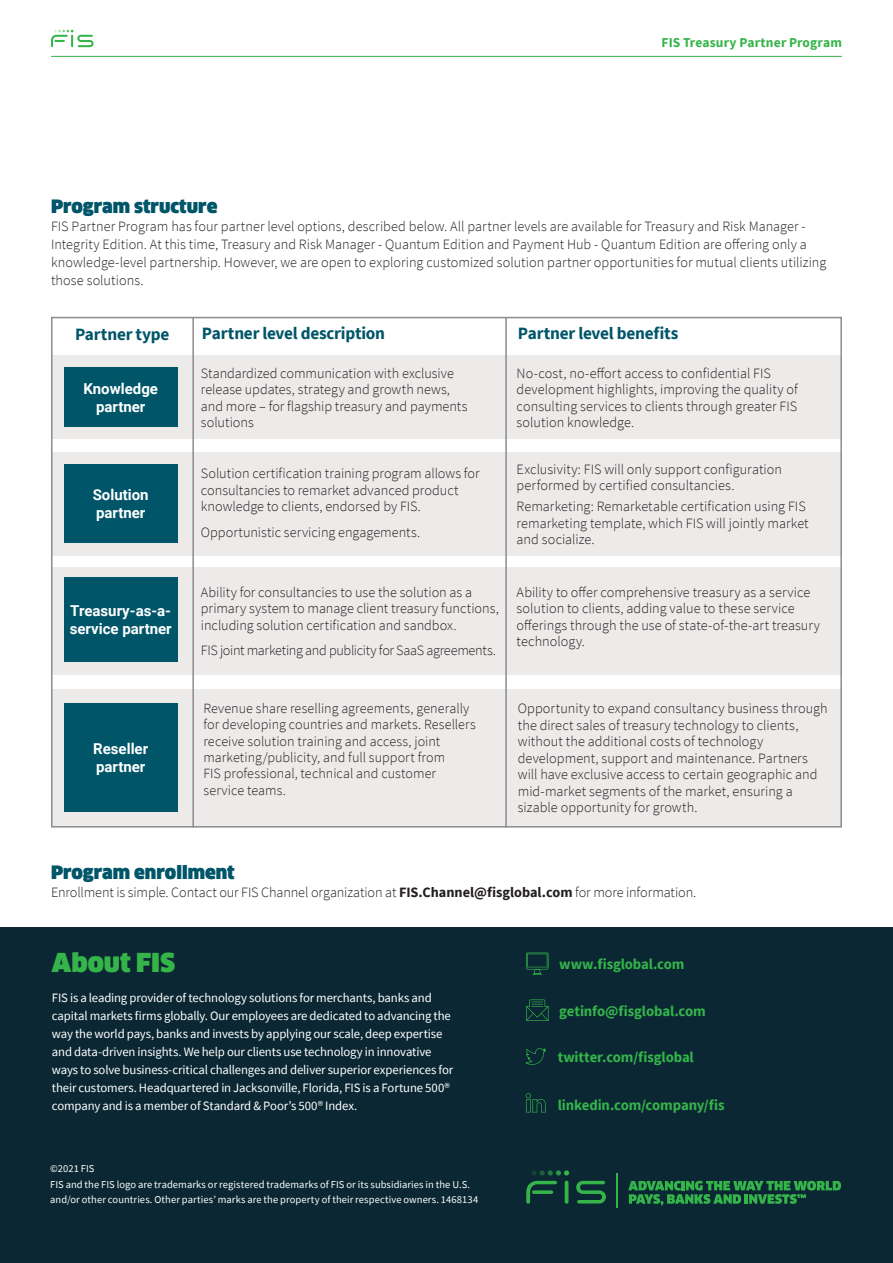
<style>
.page{position:relative;width:893px;height:1263px;background:#fff}
.page>*{position:absolute;margin:0;border:0;box-sizing:border-box;transform-origin:0 0}
.t1{font:900 25.5px "Clan Offc Pro";color:#35b44a}
.t2{font:900 18px "Clan Offc Pro";color:#005569}
.t3{font:700 17.25px "Source Sans Pro";letter-spacing:-.015em;color:#005569}
.t4{font:700 15px/18px "Roboto";color:#fff}
.t5{font:700 14.7px "Source Sans Pro";letter-spacing:-.01em;color:#35b44a}
.t6{font:300 14.25px/16.5px "Source Sans Pro";color:#231f20}
.t7{font:300 14.25px "Source Sans Pro";letter-spacing:-.025em;color:#231f20}
.t8{font:300 14.1px/16.4px "Source Sans Pro";letter-spacing:.005em;color:#231f20}
.t9{font:700 13.5px "Source Sans Pro";letter-spacing:.01em;color:#35b44a}
.t10{font:12.75px/18px "Source Sans Pro";letter-spacing:-.01em;color:#fff}
.t11{font:10.5px/15.5px "Source Sans Pro";letter-spacing:.005em;color:#fff}
.s1{font-weight:700}
</style>
<div class="page">
<hr style="left:51px;top:56px;width:791px;height:1px;background:#35b44a">
<svg style="left:51px;top:30px;width:43px;height:17px"></svg>
<div style="left:51px;top:355px;width:791px;height:84px;background:#ecebea"></div>
<div style="left:51px;top:452px;width:791px;height:103px;background:#ecebea"></div>
<div style="left:51px;top:567px;width:791px;height:107px;background:#ecebea"></div>
<div style="left:51px;top:689px;width:791px;height:137px;background:#ecebea"></div>
<div style="left:64px;top:367px;width:114px;height:60px;background:#005569"></div>
<div style="left:64px;top:464px;width:114px;height:79px;background:#005569"></div>
<div style="left:64px;top:577px;width:114px;height:85px;background:#005569"></div>
<div style="left:64px;top:703px;width:114px;height:108px;background:#005569"></div>
<hr style="left:192px;top:317px;width:2px;height:510px;background:#8c8b8e">
<hr style="left:505px;top:317px;width:2px;height:510px;background:#8c8b8e">
<div style="left:0;top:927px;width:893px;height:336px;background:#0a2733"></div>
<svg style="left:526px;top:952px;width:22px;height:23px"></svg>
<svg style="left:525px;top:1048px;width:21px;height:17px"></svg>
<svg style="left:526px;top:1093px;width:20px;height:19px"></svg>
<svg style="left:526px;top:999px;width:22px;height:22px"></svg>
<svg style="left:576px;top:1181px;width:30px;height:22px"></svg>
<svg style="left:531px;top:1170px;width:38px;height:5px"></svg>
<svg style="left:526px;top:1181px;width:31px;height:23px"></svg>
<svg style="left:532px;top:1190px;width:21px;height:4px"></svg>
<hr style="left:565px;top:1180px;width:3px;height:24px;background:#35b44a;border-radius:2px">
<hr style="left:617px;top:1174px;width:1px;height:34px;background:#35b44a">
<svg style="left:628px;top:1181px;width:213px;height:24px"></svg>
<p class="t9" style="left:662px;top:33px;width:182px">FIS Treasury Partner Program</p>
<p class="t2" style="left:51px;top:196px;width:168px">Program structure</p>
<p class="t6" style="left:51px;top:217px;width:777px;line-height:18px">FIS Partner Program has four partner level options, described below. All partner levels are available for Treasury and Risk Manager - Integrity Edition. At this time, Treasury and Risk Manager - Quantum Edition and Payment Hub - Quantum Edition are offering only a knowledge-level partnership. However, we are open to exploring customized solution partner opportunities for mutual clients utilizing those solutions.</p>
<p class="t3" style="left:75px;top:323px;width:96px">Partner type</p>
<p class="t3" style="left:202px;top:322px;width:185px">Partner level description</p>
<p class="t3" style="left:518px;top:322px;width:162px">Partner level benefits</p>
<p class="t4" style="left:83px;top:379px;width:76px;text-align:center">Knowledge partner</p>
<p class="t4" style="left:93px;top:485px;width:57px">Solution partner</p>
<p class="t4" style="left:70px;top:601px;width:104px">Treasury-as-a&shy;service partner</p>
<p class="t4" style="left:93px;top:739px;width:57px">Reseller partner</p>
<p class="t6" style="left:201px;top:365px;width:268px">Standardized communication with exclusive release updates, strategy and growth news, and more – for flagship treasury and payments solutions</p>
<p class="t6" style="left:201px;top:465px;width:280px">Solution certification training program allows for consultancies to remarket advanced product knowledge to clients, endorsed by FIS.</p>
<p class="t6" style="left:201px;top:524px;width:221px">Opportunistic servicing engagements.</p>
<p class="t6" style="left:201px;top:584px;width:299px">Ability for consultancies to use the solution as a primary system to manage client treasury functions, including solution certification and sandbox.</p>
<p class="t7" style="left:201px;top:642px;width:296px">FIS joint marketing and publicity for SaaS agreements.</p>
<p class="t8" style="left:203px;top:700px;width:274px">Revenue share reselling agreements, generally for developing countries and markets. Resellers receive solution training and access, joint marketing/publicity, and full support from<br>FIS professional, technical and customer service teams.</p>
<p class="t6" style="left:517px;top:365px;width:283px">No-cost, no-effort access to confidential FIS development highlights, improving the quality of consulting services to clients through greater FIS solution knowledge.</p>
<p class="t6" style="left:517px;top:461px;width:267px">Exclusivity: FIS will only support configuration performed by certified consultancies.</p>
<p class="t6" style="left:517px;top:498px;width:294px">Remarketing: Remarketable certification using FIS remarketing template, which FIS will jointly market and socialize.</p>
<p class="t6" style="left:517px;top:584px;width:305px">Ability to offer comprehensive treasury as a service solution to clients, adding value to these service offerings through the use of state-of-the-art treasury technology.</p>
<p class="t6" style="left:518px;top:700px;width:311px">Opportunity to expand consultancy business through the direct sales of treasury technology to clients, without the additional costs of technology development, support and maintenance. Partners will have exclusive access to certain geographic and mid-market segments of the market, ensuring a sizable opportunity for growth.</p>
<p class="t2" style="left:51px;top:862px;width:185px">Program enrollment</p>
<p class="t6" style="left:51px;top:884px;width:647px">Enrollment is simple. Contact our FIS Channel organization at <span class="s1">FIS.Channel@fisglobal.com</span> for more information.</p>
<h1 class="t1" style="left:52px;top:948px;width:125px">About FIS</h1>
<p class="t10" style="left:52px;top:989px;width:403px">FIS is a leading provider of technology solutions for merchants, banks and capital markets firms globally. Our employees are dedicated to advancing the way the world pays, banks and invests by applying our scale, deep expertise and data-driven insights. We help our clients use technology in innovative ways to solve business-critical challenges and deliver superior experiences for their customers. Headquartered in Jacksonville, Florida, FIS is a Fortune 500® company and is a member of Standard &amp; Poor’s 500® Index.</p>
<p class="t11" style="left:50px;top:1160px;width:430px">©2021 FIS<br>FIS and the FIS logo are trademarks or registered trademarks of FIS or its subsidiaries in the U.S. and/or other countries. Other parties’ marks are the property of their respective owners. 1468134</p>
<p class="t5" style="left:559px;top:954px;width:127px">www.fisglobal.com</p>
<p class="t5" style="left:559px;top:1001px;width:148px">getinfo@fisglobal.com</p>
<p class="t5" style="left:558px;top:1047px;width:138px">twitter.com/fisglobal</p>
<p class="t5" style="left:558px;top:1095px;width:168px">linkedin.com/company/fis</p>
</div>
